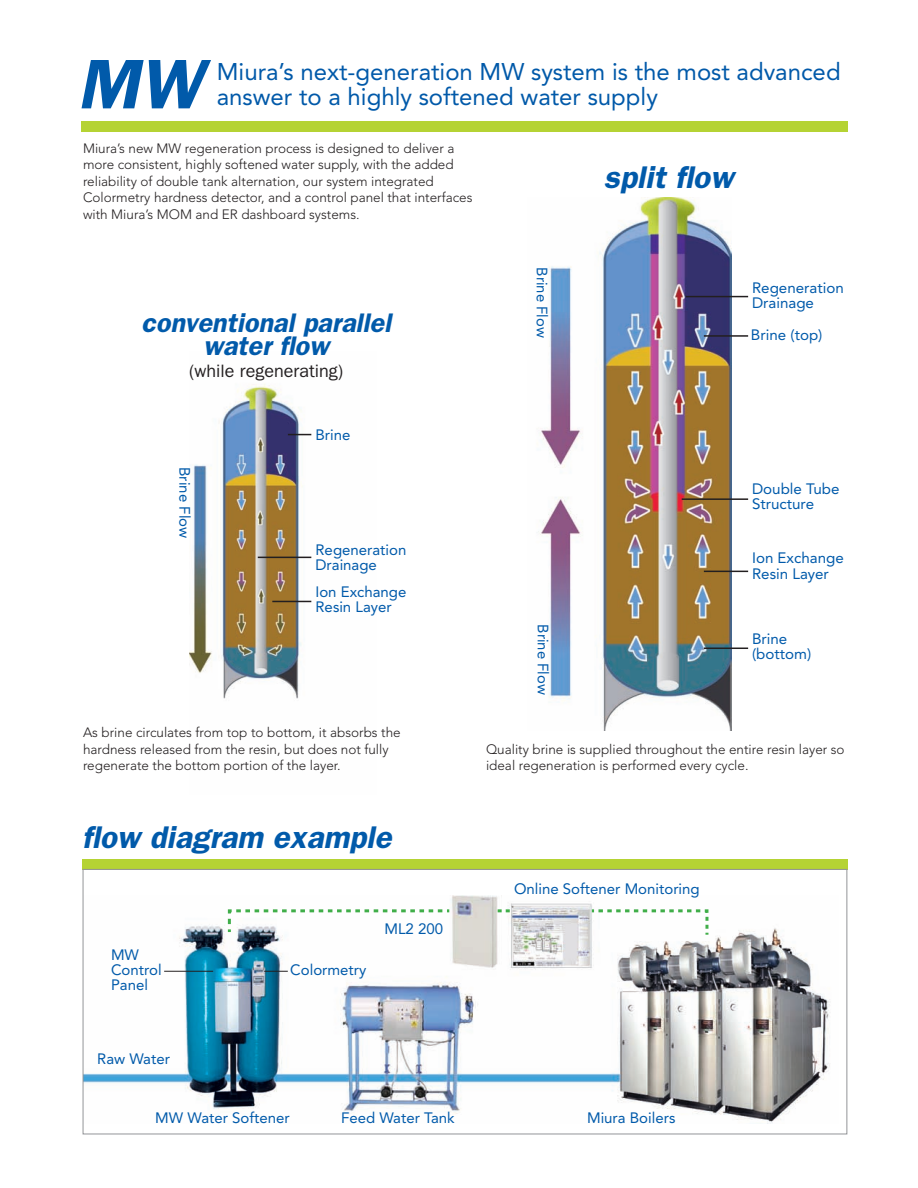
<style>
.page{position:relative;width:918px;height:1188px;background:#fff}
.page>*{position:absolute;margin:0;border:0;box-sizing:border-box;transform-origin:0 0}
.t1{font:italic 600 70.5px "Franklin Gothic";color:#015aaa}
.t2{font:italic 600 31.5px "Franklin Gothic";color:#015aaa}
.t3{font:italic 600 27px/22.5px "Franklin Gothic";color:#015aaa;text-align:center}
.t4{font:24px/25.5px "Avenir";color:#0159a9}
.t5{font:18px "Franklin Gothic";color:#231f20}
.t6{font:15px/15.1px "Avenir";color:#015aaa}
.t7{font:300 13.5px/16.5px "Avenir";color:#231f20}
</style>
<div class="page">
<div style="left:81px;top:122px;width:767px;height:10px;background:#b5d334"></div>
<img style="left:189px;top:384px;width:123px;height:315px">
<svg style="left:288px;top:434px;width:23px;height:1px"></svg>
<hr style="left:272px;top:601px;width:39px;height:1px;background:#231f20">
<hr style="left:258px;top:557px;width:53px;height:1px;background:#231f20">
<img style="left:538px;top:198px;width:193px;height:533px">
<hr style="left:686px;top:296px;width:62px;height:1px;background:#231f20">
<hr style="left:704px;top:335px;width:44px;height:2px;background:#231f20">
<hr style="left:704px;top:648px;width:44px;height:1px;background:#231f20">
<hr style="left:682px;top:498px;width:66px;height:2px;background:#231f20">
<hr style="left:704px;top:571px;width:44px;height:1px;background:#231f20">
<img style="left:85px;top:896px;width:745px;height:228px">
<svg style="left:589px;top:908px;width:121px;height:30px"></svg>
<svg style="left:226px;top:908px;width:226px;height:27px"></svg>
<hr style="left:164px;top:971px;width:49px;height:1px;background:#231f20">
<svg style="left:264px;top:971px;width:24px;height:1px"></svg>
<div style="left:83px;top:859px;width:765px;height:11px;background:#b5d334"></div>
<svg style="left:498px;top:909px;width:12px;height:3px"></svg>
<div style="left:83px;top:869px;width:764px;height:265px;border:1px solid #939598"></div>
<h1 class="t1" style="left:77px;top:43px;width:127px">MW</h1>
<p class="t7" style="left:83px;top:140px;width:391px">Miura’s new MW regeneration process is designed to deliver a more consistent, highly softened water supply, with the added reliability of double tank alternation, our system integrated Colormetry hardness detector, and a control panel that interfaces with Miura’s MOM and ER dashboard systems.</p>
<h3 class="t4" style="left:217px;top:59px;width:625px">Miura’s next-generation MW system is the most advanced answer to a highly softened water supply</h3>
<h2 class="t2" style="left:604px;top:158px;width:131px">split flow</h2>
<h3 class="t3" style="left:141px;top:312px;width:252px">conventional parallel water flow</h3>
<h3 class="t5" style="left:189px;top:361px;width:156px">(while regenerating)</h3>
<p class="t6" style="left:192px;top:467px;width:73px;rotate:90deg">Brine Flow</p>
<p class="t6" style="left:315px;top:427px;width:37px">Brine</p>
<p class="t6" style="left:315px;top:542px;width:92px">Regeneration<br>Drainage</p>
<p class="t6" style="left:315px;top:584px;width:92px">Ion Exchange<br>Resin Layer</p>
<p class="t7" style="left:83px;top:724px;width:319px">As brine circulates from top to bottom, it absorbs the hardness released from the resin, but does not fully regenerate the bottom portion of the layer.</p>
<h2 class="t2" style="left:82px;top:819px;width:311px">flow diagram example</h2>
<p class="t6" style="left:111px;top:947px;width:52px">MW<br>Control<br>Panel</p>
<p class="t6" style="left:97px;top:1052px;width:74px">Raw Water</p>
<p class="t6" style="left:290px;top:962px;width:78px">Colormetry</p>
<p class="t6" style="left:384px;top:921px;width:60px">ML2 200</p>
<p class="t6" style="left:549px;top:267px;width:72px;rotate:90deg">Brine Flow</p>
<p class="t6" style="left:551px;top:624px;width:72px;rotate:90deg">Brine Flow</p>
<p class="t6" style="left:752px;top:280px;width:93px">Regeneration<br>Drainage</p>
<p class="t6" style="left:751px;top:327px;width:73px">Brine (top)</p>
<p class="t6" style="left:752px;top:481px;width:89px">Double Tube<br>Structure</p>
<p class="t6" style="left:752px;top:551px;width:93px">Ion Exchange<br>Resin Layer</p>
<p class="t6" style="left:752px;top:631px;width:61px">Brine (bottom)</p>
<p class="t7" style="left:486px;top:741px;width:360px">Quality brine is supplied throughout the entire resin layer so ideal regeneration is performed every cycle.</p>
<p class="t6" style="left:514px;top:881px;width:187px">Online Softener Monitoring</p>
<p class="t6" style="left:155px;top:1111px;width:136px">MW Water Softener</p>
<p class="t6" style="left:341px;top:1111px;width:115px">Feed Water Tank</p>
<p class="t6" style="left:587px;top:1111px;width:90px">Miura Boilers</p>
</div>
